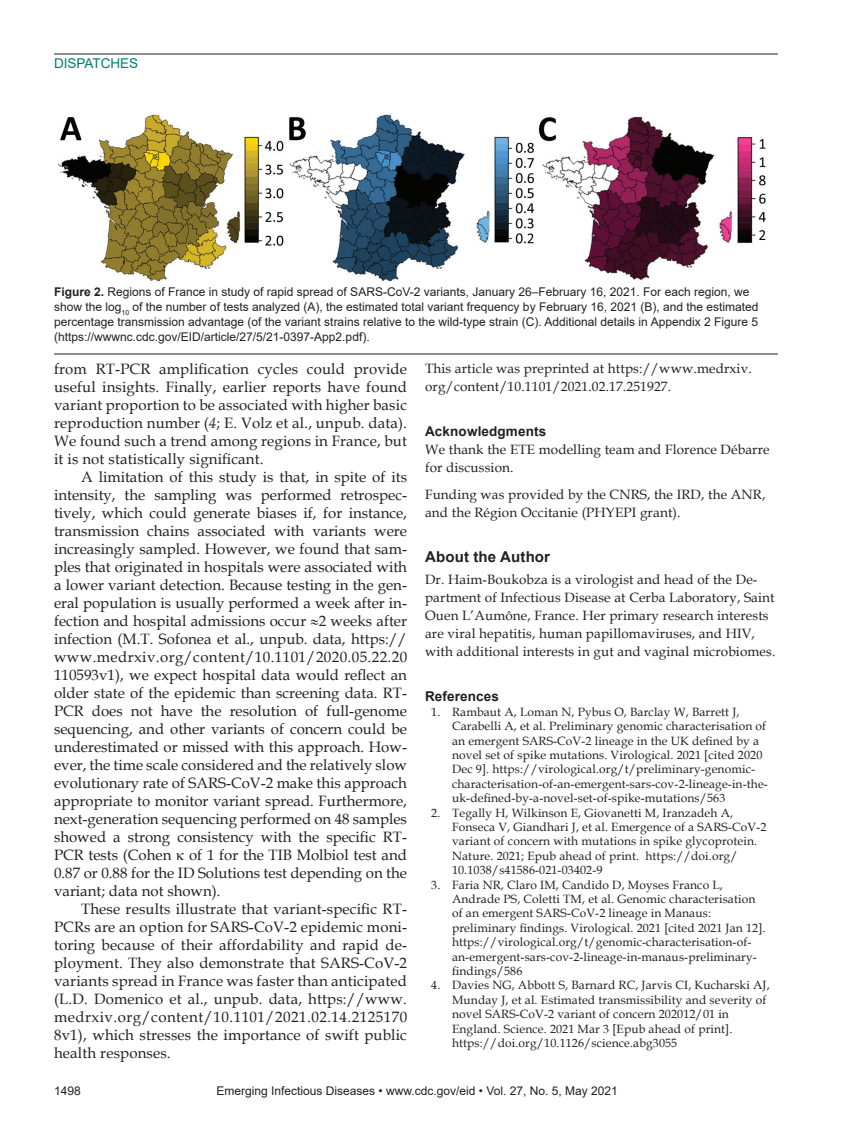
<style>
.page{position:relative;width:851px;height:1134px;background:#fff}
.page>*{position:absolute;margin:0;border:0;box-sizing:border-box;transform-origin:0 0}
.t1{font:15px/18px "Book Antiqua";letter-spacing:.01em;color:#231f20;text-align:justify}
.t2{font:700 15px "Arial";letter-spacing:.01em;color:#231f20}
.t3{font:13.5px/18px "Book Antiqua";letter-spacing:.01em;color:#231f20}
.t4{font:700 13.5px "Arial";letter-spacing:.01em;color:#231f20}
.t5{font:13.5px "Arial";color:#007d70}
.t6{font:12px/14.4px "Book Antiqua";letter-spacing:.01em;color:#231f20}
.t7{font:12px/15px "Arial";color:#231f20}
.s1{font-weight:700}
.s2{font-style:italic}
</style>
<div class="page">
<hr style="left:54px;top:54px;width:724px;height:1px;background:#231f20">
<img style="left:58px;top:114px;width:707px;height:168px">
<hr style="left:54px;top:354px;width:724px;height:1px;background:#231f20">
<p class="t5" style="left:54px;top:54px;width:86px">DISPATCHES</p>
<p class="t7" style="left:54px;top:285px;width:706px"><span class="s1">Figure 2.</span> Regions of France in study of rapid spread of SARS-CoV-2 variants, January 26–February 16, 2021. For each region, we show the log<sub>10</sub> of the number of tests analyzed (A), the estimated total variant frequency by February 16, 2021 (B), and the estimated percentage transmission advantage (of the variant strains relative to the wild-type strain (C). Additional details in Appendix 2 Figure 5 (https://wwwnc.cdc.gov/EID/article/27/5/21-0397-App2.pdf).</p>
<p class="t1" style="left:54px;top:360px;width:354px">from RT-PCR amplification cycles could provide useful insights. Finally, earlier reports have found variant proportion to be associated with higher basic reproduction number (<span class="s2">4</span>; E. Volz et al., unpub. data).<br>We found such a trend among regions in France, but it is not statistically significant.</p>
<p class="t1" style="left:54px;top:468px;width:354px;text-indent:27px">A limitation of this study is that, in spite of its intensity, the sampling was performed retrospec&shy;tively, which could generate biases if, for instance, transmission chains associated with variants were increasingly sampled. However, we found that sam&shy;ples that originated in hospitals were associated with a lower variant detection. Because testing in the gen&shy;eral population is usually performed a week after in&shy;fection and hospital admissions occur ≈2 weeks after infection (M.T. Sofonea et al., unpub. data, https:// www.medrxiv.org/content/10.1101/2020.05.22.20<br>110593v1), we expect hospital data would reflect an older state of the epidemic than screening data. RT-PCR does not have the resolution of full-genome sequencing, and other variants of concern could be underestimated or missed with this approach. How&shy;ever, the time scale considered and the relatively slow evolutionary rate of SARS-CoV-2 make this approach appropriate to monitor variant spread. Furthermore, next-generation sequencing performed on 48 samples showed a strong consistency with the specific RT-PCR tests (Cohen of 1 for the TIB Molbiol test and 0.87 or 0.88 for the ID Solutions test depending on the variant; data not shown).</p>
<p class="t1" style="left:54px;top:900px;width:354px;text-indent:27px">These results illustrate that variant-specific RT-PCRs are an option for SARS-CoV-2 epidemic moni&shy;toring because of their affordability and rapid de&shy;ployment. They also demonstrate that SARS-CoV-2 variants spread in France was faster than anticipated (L.D. Domenico et al., unpub. data, https://www. medrxiv.org/content/10.1101/2021.02.14.2125170<br>8v1), which stresses the importance of swift public health responses.</p>
<p class="t3" style="left:425px;top:359px;width:328px">This article was preprinted at https://www.medrxiv. org/content/10.1101/2021.02.17.251927.</p>
<p class="t4" style="left:425px;top:422px;width:123px">Acknowledgments</p>
<p class="t3" style="left:425px;top:440px;width:346px">We thank the ETE modelling team and Florence Débarre for discussion.</p>
<p class="t3" style="left:425px;top:485px;width:342px">Funding was provided by the CNRS, the IRD, the ANR, and the Région Occitanie (PHYEPI grant).</p>
<p class="t2" style="left:425px;top:546px;width:127px">About the Author</p>
<p class="t3" style="left:425px;top:571px;width:352px">Dr. Haim-Boukobza is a virologist and head of the De&shy;partment of Infectious Disease at Cerba Laboratory, Saint Ouen L’Aumône, France. Her primary research interests are viral hepatitis, human papillomaviruses, and HIV, with additional interests in gut and vaginal microbiomes.</p>
<p class="t4" style="left:425px;top:687px;width:75px">References</p>
<p class="t6" style="left:452px;top:704px;width:317px;text-indent:-21px">1. Rambaut A, Loman N, Pybus O, Barclay W, Barrett J, Carabelli A, et al. Preliminary genomic characterisation of an emergent SARS-CoV-2 lineage in the UK defined by a novel set of spike mutations. Virological. 2021 [cited 2020<br>Dec 9]. https://virological.org/t/preliminary-genomic&shy;characterisation-of-an-emergent-sars-cov-2-lineage-in-the&shy;uk-defined-by-a-novel-set-of-spike-mutations/563</p>
<p class="t6" style="left:452px;top:805px;width:316px;text-indent:-21px">2. Tegally H, Wilkinson E, Giovanetti M, Iranzadeh A, Fonseca V, Giandhari J, et al. Emergence of a SARS-CoV-2 variant of concern with mutations in spike glycoprotein.<br>Nature. 2021; Epub ahead of print. https://doi.org/ 10.1038/s41586-021-03402-9</p>
<p class="t6" style="left:452px;top:877px;width:315px;text-indent:-21px">3. Faria NR, Claro IM, Candido D, Moyses Franco L, Andrade PS, Coletti TM, et al. Genomic characterisation of an emergent SARS-CoV-2 lineage in Manaus: preliminary findings. Virological. 2021 [cited 2021 Jan 12]. https://virological.org/t/genomic-characterisation-of&shy;an-emergent-sars-cov-2-lineage-in-manaus-preliminary&shy;findings/586</p>
<p class="t6" style="left:452px;top:978px;width:319px;text-indent:-21px">4. Davies NG, Abbott S, Barnard RC, Jarvis CI, Kucharski AJ, Munday J, et al. Estimated transmissibility and severity of novel SARS-CoV-2 variant of concern 202012/01 in England. Science. 2021 Mar 3 [Epub ahead of print]. https://doi.org/10.1126/science.abg3055</p>
<p class="t7" style="left:54px;top:1084px;width:28px">1498</p>
<p class="t7" style="left:216px;top:1084px;width:403px">Emerging Infectious Diseases • www.cdc.gov/eid • Vol. 27, No. 5, May 2021</p>
</div>
